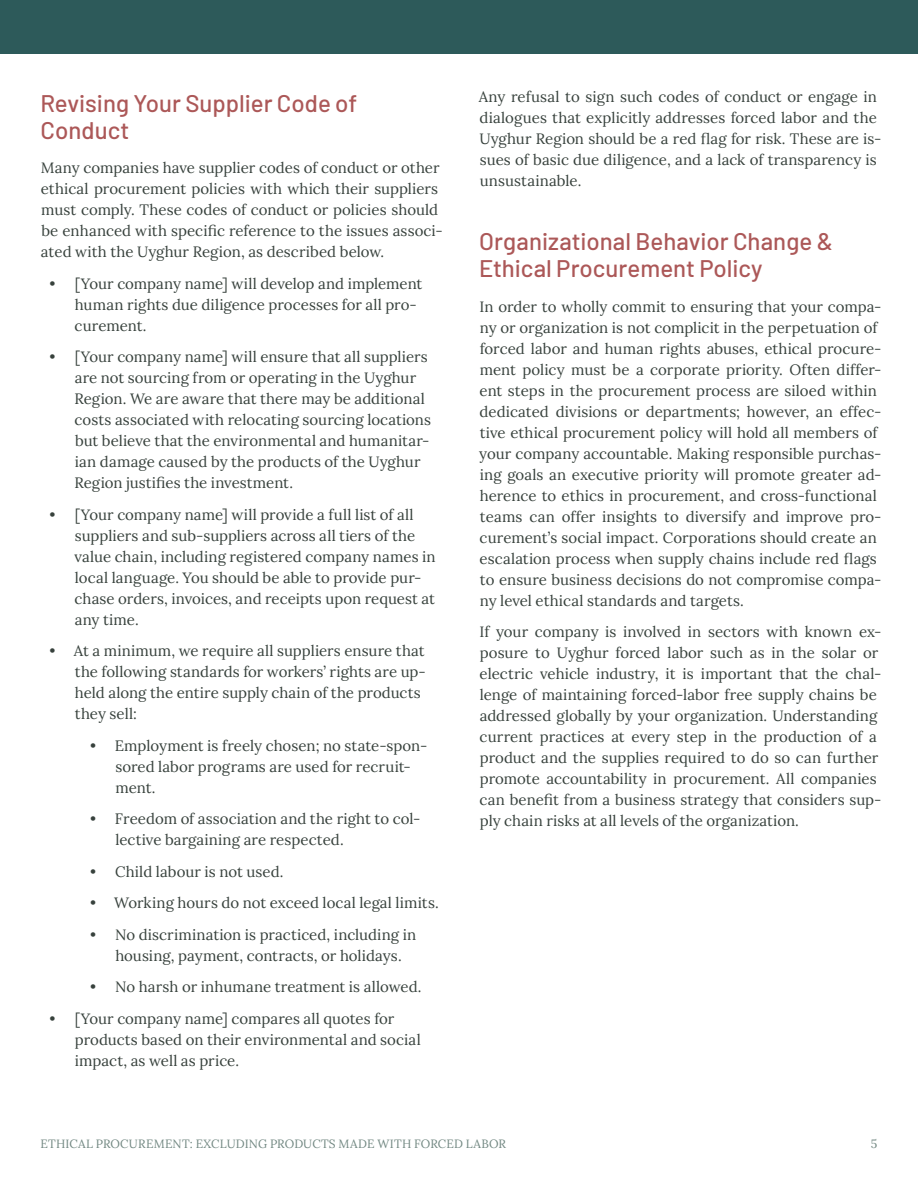
<style>
.page{position:relative;width:918px;height:1188px;background:#fff}
.page>*{position:absolute;margin:0;border:0;box-sizing:border-box;transform-origin:0 0}
.t1{font:500 24px/27px "Barlow";color:#ac5858}
.Body{font:15px/21px "Lora";color:#37413c}
.t2{font:12px "Lora";letter-spacing:.01em;color:#718781}
</style>
<div class="page">
<div style="left:0;top:0;width:918px;height:54px;background:#2d5a5a"></div>
<h2 class="t1" style="left:40px;top:89px;width:318px">Revising Your Supplier Code of<br>Conduct</h2>
<p class="Body" style="left:41px;top:156px;width:404px">Many companies have supplier codes of conduct or other ethical procurement policies with which their suppliers must comply. These codes of conduct or policies should be enhanced with specific reference to the issues associ&shy;ated with the Uyghur Region, as described below.</p>
<p class="Body" style="left:75px;top:272px;width:349px;text-indent:-25px">• [Your company name] will develop and implement human rights due diligence processes for all pro&shy;curement.</p>
<p class="Body" style="left:74px;top:345px;width:358px;text-indent:-25px">• [Your company name] will ensure that all suppliers are not sourcing from or operating in the Uyghur Region. We are aware that there may be additional costs associated with relocating sourcing locations but believe that the environmental and humanitar&shy;ian damage caused by the products of the Uyghur Region justifies the investment.</p>
<p class="Body" style="left:74px;top:503px;width:363px;text-indent:-25px">• [Your company name] will provide a full list of all suppliers and sub-suppliers across all tiers of the value chain, including registered company names in local language. You should be able to provide pur&shy;chase orders, invoices, and receipts upon request at any time.</p>
<p class="Body" style="left:75px;top:639px;width:353px;text-indent:-25px">• At a minimum, we require all suppliers ensure that the following standards for workers’ rights are up&shy;held along the entire supply chain of the products they sell:</p>
<p class="Body" style="left:115px;top:734px;width:313px;text-indent:-25px">• Employment is freely chosen; no state-spon&shy;sored labor programs are used for recruit&shy;ment.</p>
<p class="Body" style="left:115px;top:807px;width:307px;text-indent:-25px">• Freedom of association and the right to col&shy;lective bargaining are respected.</p>
<p class="Body" style="left:90px;top:860px;width:195px">• Child labour is not used.</p>
<p class="Body" style="left:90px;top:891px;width:350px">• Working hours do not exceed local legal limits.</p>
<p class="Body" style="left:115px;top:923px;width:302px;text-indent:-25px">• No discrimination is practiced, including in housing, payment, contracts, or holidays.</p>
<p class="Body" style="left:90px;top:975px;width:333px">• No harsh or inhumane treatment is allowed.</p>
<p class="Body" style="left:75px;top:1007px;width:347px;text-indent:-25px">• [Your company name] compares all quotes for products based on their environmental and social impact, as well as price.</p>
<p class="Body" style="left:479px;top:85px;width:404px">Any refusal to sign such codes of conduct or engage in dialogues that explicitly addresses forced labor and the Uyghur Region should be a red flag for risk. These are is&shy;sues of basic due diligence, and a lack of transparency is unsustainable.</p>
<h2 class="t1" style="left:479px;top:228px;width:355px">Organizational Behavior Change &amp;<br>Ethical Procurement Policy</h2>
<p class="Body" style="left:479px;top:295px;width:404px">In order to wholly commit to ensuring that your compa&shy;ny or organization is not complicit in the perpetuation of forced labor and human rights abuses, ethical procure&shy;ment policy must be a corporate priority. Often differ&shy;ent steps in the procurement process are siloed within dedicated divisions or departments; however, an effec&shy;tive ethical procurement policy will hold all members of your company accountable. Making responsible purchas&shy;ing goals an executive priority will promote greater ad&shy;herence to ethics in procurement, and cross-functional teams can offer insights to diversify and improve pro&shy;curement’s social impact. Corporations should create an escalation process when supply chains include red flags to ensure business decisions do not compromise compa&shy;ny level ethical standards and targets.</p>
<p class="Body" style="left:479px;top:621px;width:404px">If your company is involved in sectors with known ex&shy;posure to Uyghur forced labor such as in the solar or electric vehicle industry, it is important that the chal&shy;lenge of maintaining forced-labor free supply chains be addressed globally by your organization. Understanding current practices at every step in the production of a product and the supplies required to do so can further promote accountability in procurement. All companies can benefit from a business strategy that considers sup&shy;ply chain risks at all levels of the organization.</p>
<p class="t2" style="left:40px;top:1134px;width:467px">ETHICAL PROCUREMENT: EXCLUDING PRODUCTS MADE WITH FORCED LABOR</p>
<p class="t2" style="left:871px;top:1134px;width:8px">5</p>
</div>
